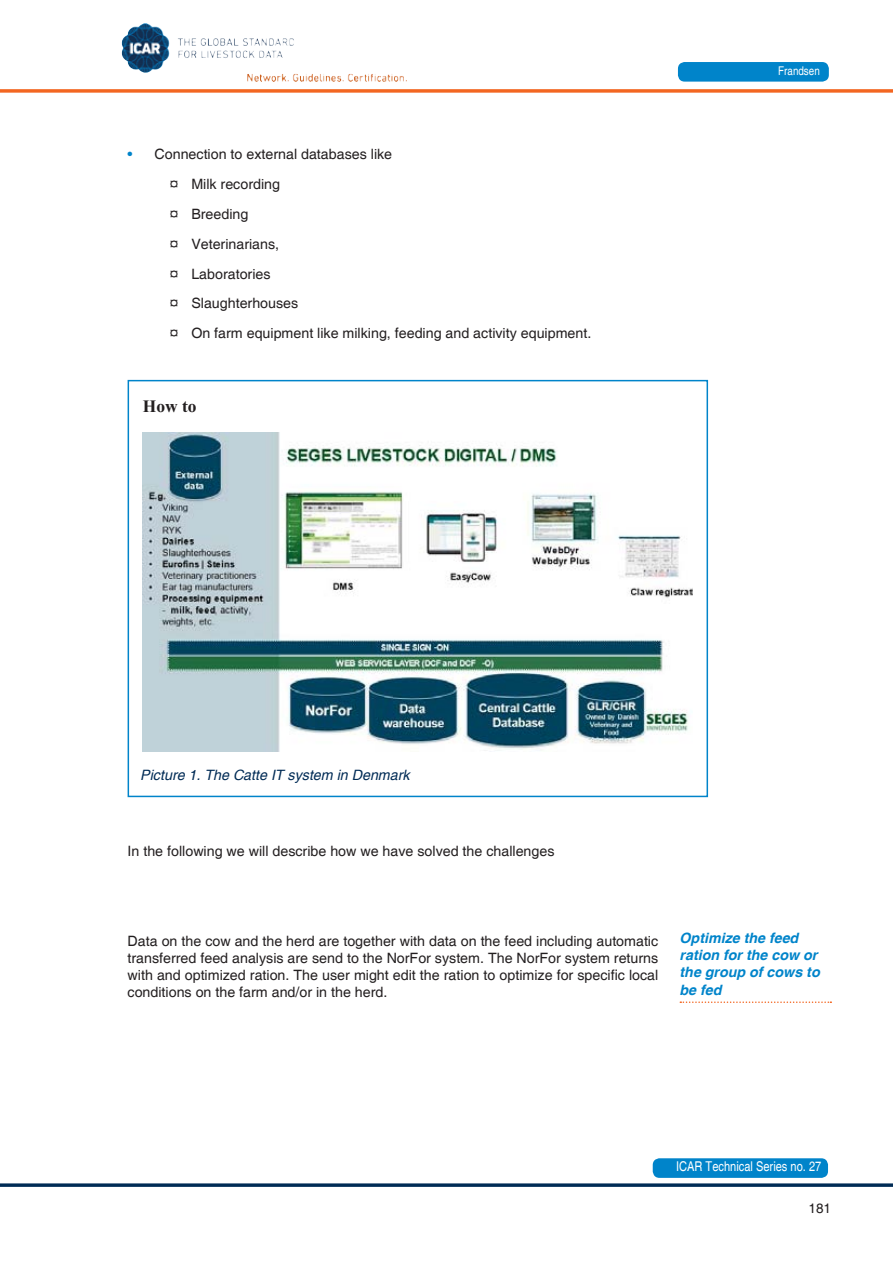
<style>
.page{position:relative;width:893px;height:1263px;background:#fff}
.page>*{position:absolute;margin:0;border:0;box-sizing:border-box;transform-origin:0 0}
.t1{font:700 17.4px "Times New Roman";color:#231f20}
.t2{font:14.25px/29.8px "Helvetica";color:#231f20}
.t3{font:italic 700 14.25px/17.1px "Helvetica";color:#0084ca}
.t4{font:italic 14.25px "Helvetica";color:#002b55}
.t5{font:condensed 13.5px "Helvetica";color:#fff}
.t6{font:13.5px "Helvetica";color:#231f20}
.t7{font:condensed 12px "Helvetica";color:#fff}
.s1{color:#0084ca}
</style>
<div class="page">
<hr style="left:0;top:1183px;width:893px;height:3px;background:#002b55">
<hr style="left:0;top:89px;width:893px;height:3px;background:#f36621">
<div style="left:653px;top:1158px;width:175px;height:20px;background:#0084ca;border-radius:7px"></div>
<div style="left:678px;top:62px;width:151px;height:20px;background:#0084ca;border-radius:7px"></div>
<img style="left:247px;top:74px;width:145px;height:8px">
<img style="left:122px;top:23px;width:172px;height:50px">
<img style="left:143px;top:433px;width:550px;height:319px">
<div style="left:128px;top:380px;width:580px;height:417px;border:2px solid #0084ca"></div>
<svg style="left:680px;top:1001px;width:151px;height:2px"></svg>
<p class="t2" style="left:170px;top:140px;width:423px;text-indent:-42px"><span class="s1">•</span> Connection to external databases like<br>¤ Milk recording<br>¤ Breeding<br>¤ Veterinarians,<br>¤ Laboratories<br>¤ Slaughterhouses<br>¤ On farm equipment like milking, feeding and activity equipment.</p>
<p class="t1" style="left:143px;top:396px;width:55px">How to</p>
<p class="t4" style="left:140px;top:767px;width:271px">Picture 1. The Catte IT system in Denmark</p>
<p class="t2" style="left:128px;top:837px;width:428px">In the following we will describe how we have solved the challenges</p>
<p class="t7" style="left:778px;top:64px;width:43px">Frandsen</p>
<p class="t2" style="left:128px;top:933px;width:532px;line-height:17.1px;text-align:justify">Data on the cow and the herd are together with data on the feed including automatic transferred feed analysis are send to the NorFor system. The NorFor system returns with and optimized ration. The user might edit the ration to optimize for specific local conditions on the farm and/or in the herd.</p>
<p class="t3" style="left:680px;top:930px;width:142px">Optimize the feed ration for the cow or the group of cows to be fed</p>
<p class="t5" style="left:676px;top:1158px;width:147px">ICAR Technical Series no. 27</p>
<p class="t6" style="left:809px;top:1200px;width:24px">181</p>
</div>
